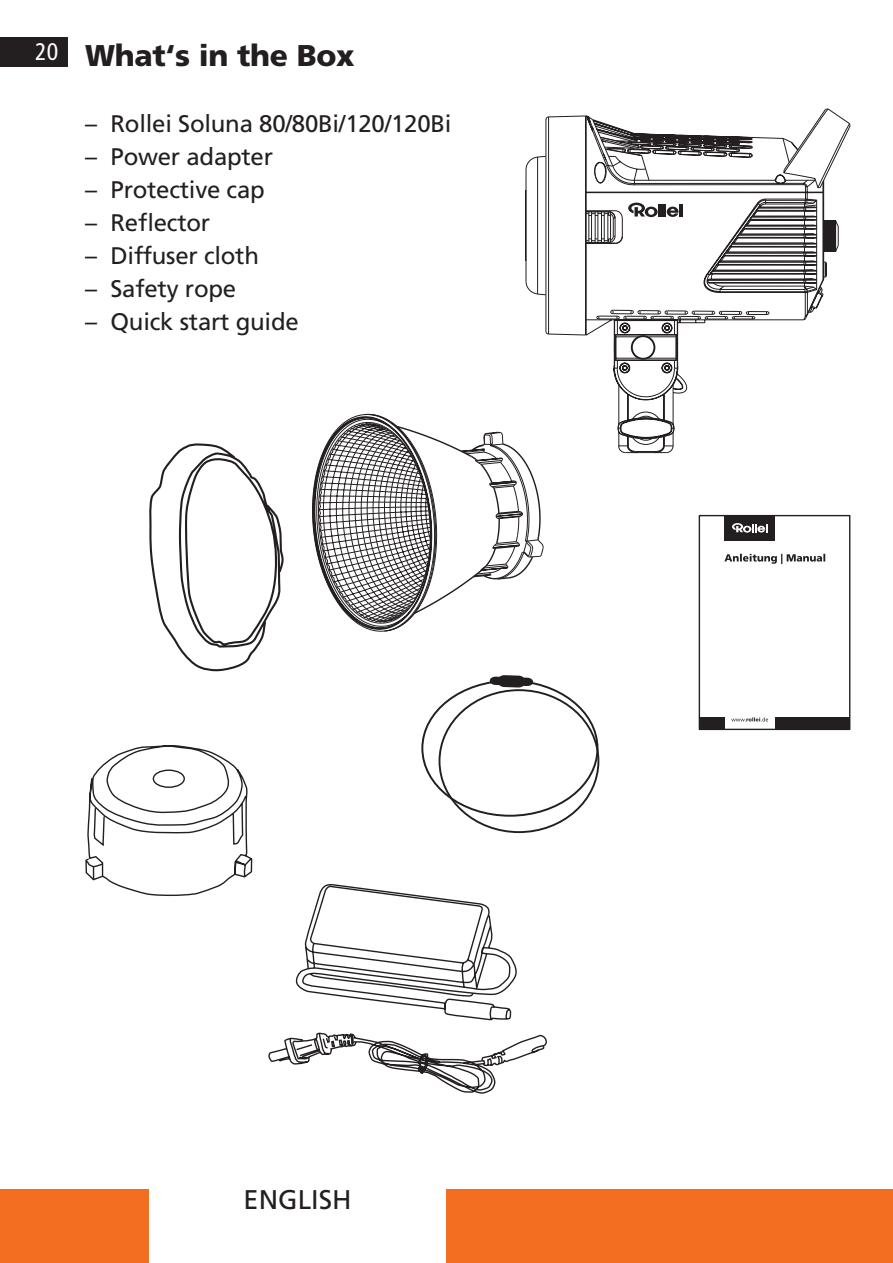
<style>
.page{position:relative;width:893px;height:1263px;background:#fff}
.page>*{position:absolute;margin:0;border:0;box-sizing:border-box;transform-origin:0 0}
.t1{font:900 30px "Frutiger LT";letter-spacing:-.01em;color:#231f20}
.t2{font:27px "Frutiger LT";color:#231f20}
.t3{font:24px "Frutiger LT";letter-spacing:-.01em;color:#231f20}
.t4{font:condensed 24px "Frutiger LT";color:#fff}
</style>
<div class="page">
<div style="left:0;top:1188px;width:149px;height:75px;background:#f36e21"></div>
<div style="left:446px;top:1188px;width:447px;height:75px;background:#f36e21"></div>
<div style="left:0;top:37px;width:68px;height:30px;background:#231f20"></div>
<div style="left:699px;top:515px;width:151px;height:215px;border:1px solid #231f20"></div>
<div style="left:724px;top:515px;width:51px;height:26px;background:#231f20"></div>
<svg style="left:732px;top:523px;width:36px;height:9px"></svg>
<div style="left:699px;top:717px;width:25px;height:13px;background:#231f20"></div>
<div style="left:775px;top:717px;width:75px;height:13px;background:#231f20"></div>
<svg style="left:731px;top:717px;width:37px;height:4px"></svg>
<svg style="left:724px;top:554px;width:101px;height:10px"></svg>
<svg style="left:314px;top:414px;width:230px;height:218px"></svg>
<svg style="left:85px;top:745px;width:168px;height:151px"></svg>
<svg style="left:268px;top:884px;width:279px;height:210px"></svg>
<svg style="left:149px;top:443px;width:135px;height:229px"></svg>
<svg style="left:490px;top:675px;width:43px;height:13px"></svg>
<svg style="left:525px;top:116px;width:60px;height:220px"></svg>
<svg style="left:585px;top:109px;width:265px;height:344px"></svg>
<svg style="left:585px;top:119px;width:232px;height:201px"></svg>
<svg style="left:596px;top:203px;width:228px;height:117px"></svg>
<p class="t4" style="left:35px;top:38px;width:25px">20</p>
<p class="t1" style="left:85px;top:38px;width:271px">What‘s in the Box</p>
<p class="t3" style="left:85px;top:110px;width:368px">– Rollei Soluna 80/80Bi/120/120Bi</p>
<p class="t3" style="left:85px;top:143px;width:190px">– Power adapter</p>
<p class="t3" style="left:85px;top:176px;width:181px">– Protective cap</p>
<p class="t3" style="left:85px;top:209px;width:127px">– Reflector</p>
<p class="t3" style="left:85px;top:242px;width:175px">– Diffuser cloth</p>
<p class="t3" style="left:85px;top:275px;width:153px">– Safety rope</p>
<p class="t3" style="left:85px;top:308px;width:215px">– Quick start guide</p>
<p class="t2" style="left:244px;top:1183px;width:109px">ENGLISH</p>
</div>
